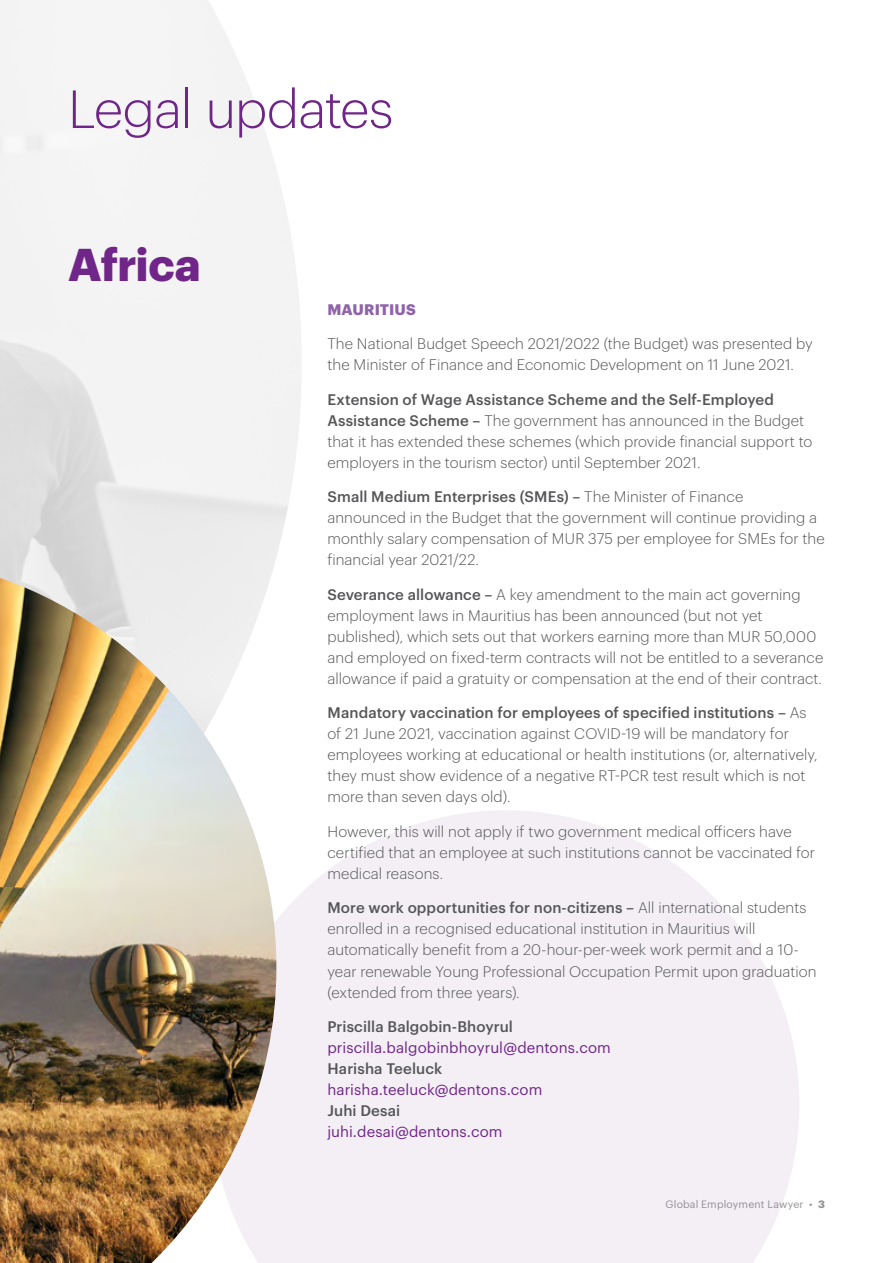
<style>
.page{position:relative;width:893px;height:1263px;background:#fff}
.page>*{position:absolute;margin:0;border:0;box-sizing:border-box;transform-origin:0 0}
.t1{font:300 52.5px "Dentons Sans";letter-spacing:-.015em;color:#702688}
.t2{font:700 45px "Dentons Sans";letter-spacing:-.015em;color:#702688}
.t3{font:300 15px/21px "Dentons Sans";letter-spacing:.005em;color:#565659}
.t4{font:15px "Dentons Sans";letter-spacing:.01em;color:#702688}
.t5{font:500 15px "Dentons Sans";letter-spacing:.005em;color:#565659}
.t6{font:700 15px "Dentons Sans";letter-spacing:.005em;color:#9064aa}
.t7{font:10.5px "Dentons Sans";letter-spacing:.015em;color:#939598}
.s1{font-weight:500}
.s2{font-weight:700}
</style>
<div class="page">
<svg style="left:276px;top:810px;width:523px;height:453px;fill:#f3eff5"></svg>
<img style="left:0;top:578px;width:276px;height:685px">
<h1 class="t1" style="left:68px;top:71px;width:327px">Legal updates</h1>
<h2 class="t2" style="left:68px;top:230px;width:134px">Africa</h2>
<p class="t6" style="left:327px;top:298px;width:90px">MAURITIUS</p>
<p class="t3" style="left:327px;top:332px;width:487px">The National Budget Speech 2021/2022 (the Budget) was presented by the Minister of Finance and Economic Development on 11 June 2021.</p>
<p class="t3" style="left:327px;top:388px;width:486px"><span class="s1">Extension of Wage Assistance Scheme and the Self-Employed Assistance Scheme –</span> The government has announced in the Budget that it has extended these schemes (which provide financial support to employers in the tourism sector) until September 2021.</p>
<p class="t3" style="left:327px;top:485px;width:499px"><span class="s1">Small Medium Enterprises (SMEs) –</span> The Minister of Finance announced in the Budget that the government will continue providing a monthly salary compensation of MUR 375 per employee for SMEs for the financial year 2021/22.</p>
<p class="t3" style="left:327px;top:583px;width:497px"><span class="s1">Severance allowance –</span> A key amendment to the main act governing employment laws in Mauritius has been announced (but not yet published), which sets out that workers earning more than MUR 50,000 and employed on fixed-term contracts will not be entitled to a severance allowance if paid a gratuity or compensation at the end of their contract.</p>
<p class="t3" style="left:327px;top:701px;width:492px"><span class="s1">Mandatory vaccination for employees of specified institutions –</span> As of 21 June 2021, vaccination against COVID-19 will be mandatory for employees working at educational or health institutions (or, alternatively, they must show evidence of a negative RT-PCR test result which is not more than seven days old).</p>
<p class="t3" style="left:327px;top:820px;width:489px">However, this will not apply if two government medical officers have certified that an employee at such institutions cannot be vaccinated for medical reasons.</p>
<p class="t3" style="left:327px;top:896px;width:491px"><span class="s1">More work opportunities for non-citizens –</span> All international students enrolled in a recognised educational institution in Mauritius will automatically benefit from a 20-hour-per-week work permit and a 10- year renewable Young Professional Occupation Permit upon graduation (extended from three years).</p>
<p class="t5" style="left:327px;top:1015px;width:187px">Priscilla Balgobin-Bhoyrul</p>
<p class="t4" style="left:327px;top:1036px;width:285px">priscilla.balgobinbhoyrul@dentons.com</p>
<p class="t5" style="left:327px;top:1057px;width:116px">Harisha Teeluck</p>
<p class="t4" style="left:327px;top:1078px;width:216px">harisha.teeluck@dentons.com</p>
<p class="t5" style="left:327px;top:1099px;width:74px">Juhi Desai</p>
<p class="t4" style="left:327px;top:1120px;width:177px">juhi.desai@dentons.com</p>
<p class="t7" style="left:665px;top:1196px;width:161px">Global Employment Lawyer • <span class="s2">3</span></p>
</div>
